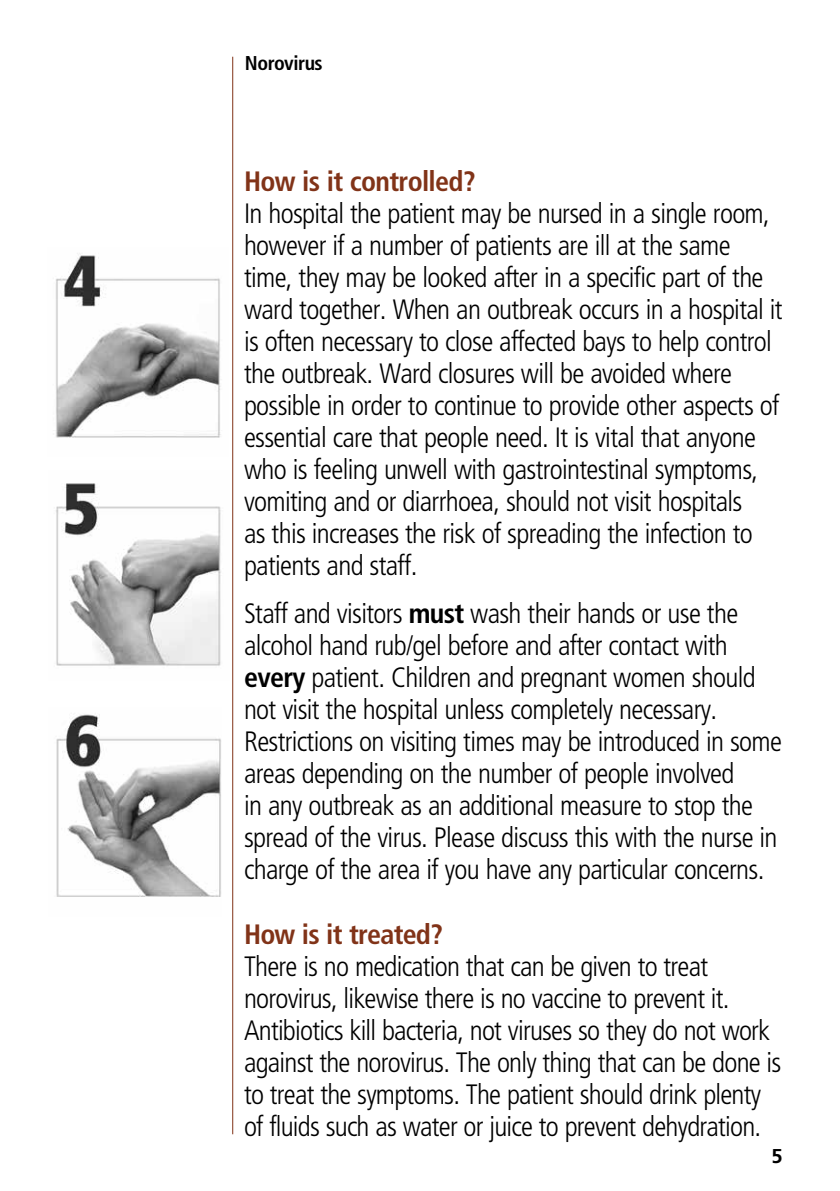
<style>
.page{position:relative;width:840px;height:1191px;background:#fff}
.page>*{position:absolute;margin:0;border:0;box-sizing:border-box;transform-origin:0 0}
.t1{font:300 condensed 28px/32px "Frutiger";letter-spacing:-.025em;color:#000}
.t2{font:700 condensed 28px "Frutiger";letter-spacing:-.025em;color:#813318}
.t3{font:700 condensed 20px "Frutiger";letter-spacing:-.025em;color:#000}
.t4{font:700 20px "Frutiger";color:#000}
.s1{font-weight:700}
</style>
<div class="page">
<hr style="left:232px;top:57px;width:1px;height:1077px;background:#813318">
<img style="left:55px;top:253px;width:166px;height:185px">
<img style="left:56px;top:483px;width:165px;height:183px">
<img style="left:56px;top:714px;width:165px;height:183px">
<p class="t3" style="left:245px;top:51px;width:79px">Norovirus</p>
<p class="t2" style="left:244px;top:165px;width:233px">How is it controlled?</p>
<p class="t1" style="left:244px;top:198px;width:540px">In hospital the patient may be nursed in a single room, however if a number of patients are ill at the same time, they may be looked after in a specific part of the ward together. When an outbreak occurs in a hospital it is often necessary to close affected bays to help control the outbreak. Ward closures will be avoided where possible in order to continue to provide other aspects of essential care that people need. It is vital that anyone who is feeling unwell with gastrointestinal symptoms, vomiting and or diarrhoea, should not visit hospitals<br>as this increases the risk of spreading the infection to patients and staff.</p>
<p class="t1" style="left:244px;top:598px;width:539px">Staff and visitors <span class="s1">must</span> wash their hands or use the alcohol hand rub/gel before and after contact with <span class="s1">every</span> patient. Children and pregnant women should not visit the hospital unless completely necessary.<br>Restrictions on visiting times may be introduced in some areas depending on the number of people involved<br>in any outbreak as an additional measure to stop the spread of the virus. Please discuss this with the nurse in charge of the area if you have any particular concerns.</p>
<p class="t2" style="left:244px;top:917px;width:200px">How is it treated?</p>
<p class="t1" style="left:244px;top:950px;width:538px">There is no medication that can be given to treat norovirus, likewise there is no vaccine to prevent it.<br>Antibiotics kill bacteria, not viruses so they do not work against the norovirus. The only thing that can be done is to treat the symptoms. The patient should drink plenty of fluids such as water or juice to prevent dehydration.</p>
<p class="t4" style="left:771px;top:1143px;width:13px">5</p>
</div>
